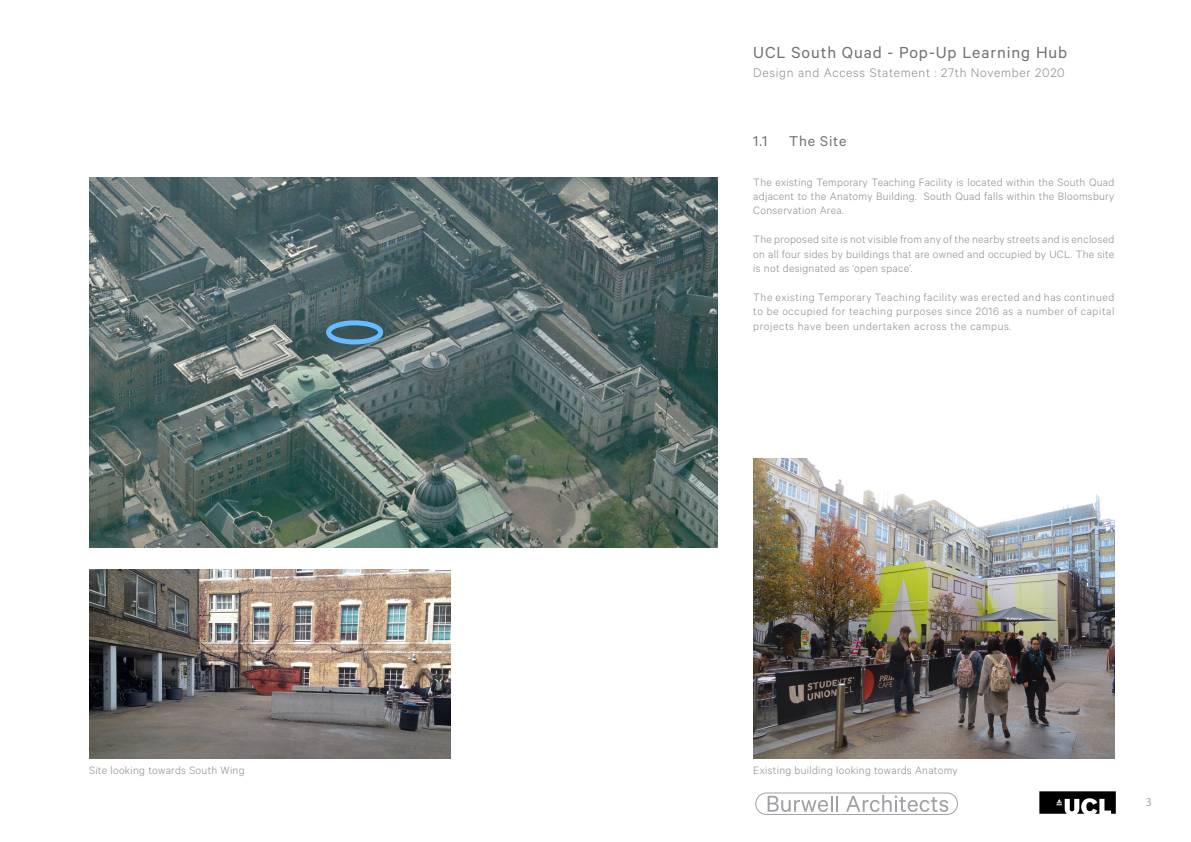
<style>
.page{position:relative;width:1191px;height:842px;background:#fff}
.page>*{position:absolute;margin:0;border:0;box-sizing:border-box;transform-origin:0 0}
.t1{font:18px "Calibre";letter-spacing:.05em;color:#717074}
.t2{font:16px "Calibre";letter-spacing:.05em;color:#717074}
.t3{font:300 14px "Calibre";letter-spacing:.05em;color:#8a8a8e}
.t4{font:300 12px/14.4px "Calibre";letter-spacing:.025em;color:#8a8a8e;text-align:justify}
.t5{font:12px "Myriad Pro";color:#a6a6aa}
</style>
<div class="page">
<img style="left:1039px;top:791px;width:77px;height:23px">
<svg style="left:755px;top:792px;width:203px;height:23px"></svg>
<img style="left:89px;top:178px;width:628px;height:369px">
<img style="left:753px;top:458px;width:361px;height:300px">
<div style="left:326px;top:320px;width:57px;height:24px;border:5px solid #67bbff;border-radius:50%"></div>
<img style="left:89px;top:569px;width:362px;height:189px">
<h1 class="t1" style="left:753px;top:42px;width:315px">UCL South Quad - Pop-Up Learning Hub</h1>
<p class="t3" style="left:753px;top:64px;width:313px">Design and Access Statement : 27th November 2020</p>
<p class="t2" style="left:753px;top:131px;width:16px">1.1</p>
<p class="t2" style="left:789px;top:131px;width:59px">The Site</p>
<p class="t4" style="left:753px;top:174px;width:362px">The existing Temporary Teaching Facility is located within the South Quad adjacent to the Anatomy Building. South Quad falls within the Bloomsbury Conservation Area.</p>
<p class="t4" style="left:753px;top:232px;width:362px">The proposed site is not visible from any of the nearby streets and is enclosed on all four sides by buildings that are owned and occupied by UCL. The site is not designated as ‘open space’.</p>
<p class="t4" style="left:753px;top:289px;width:362px">The existing Temporary Teaching facility was erected and has continued to be occupied for teaching purposes since 2016 as a number of capital projects have been undertaken across the campus.</p>
<p class="t4" style="left:89px;top:762px;width:157px">Site looking towards South Wing</p>
<p class="t4" style="left:753px;top:762px;width:206px">Existing building looking towards Anatomy</p>
<p class="t5" style="left:1145px;top:794px;width:8px">3</p>
</div>
